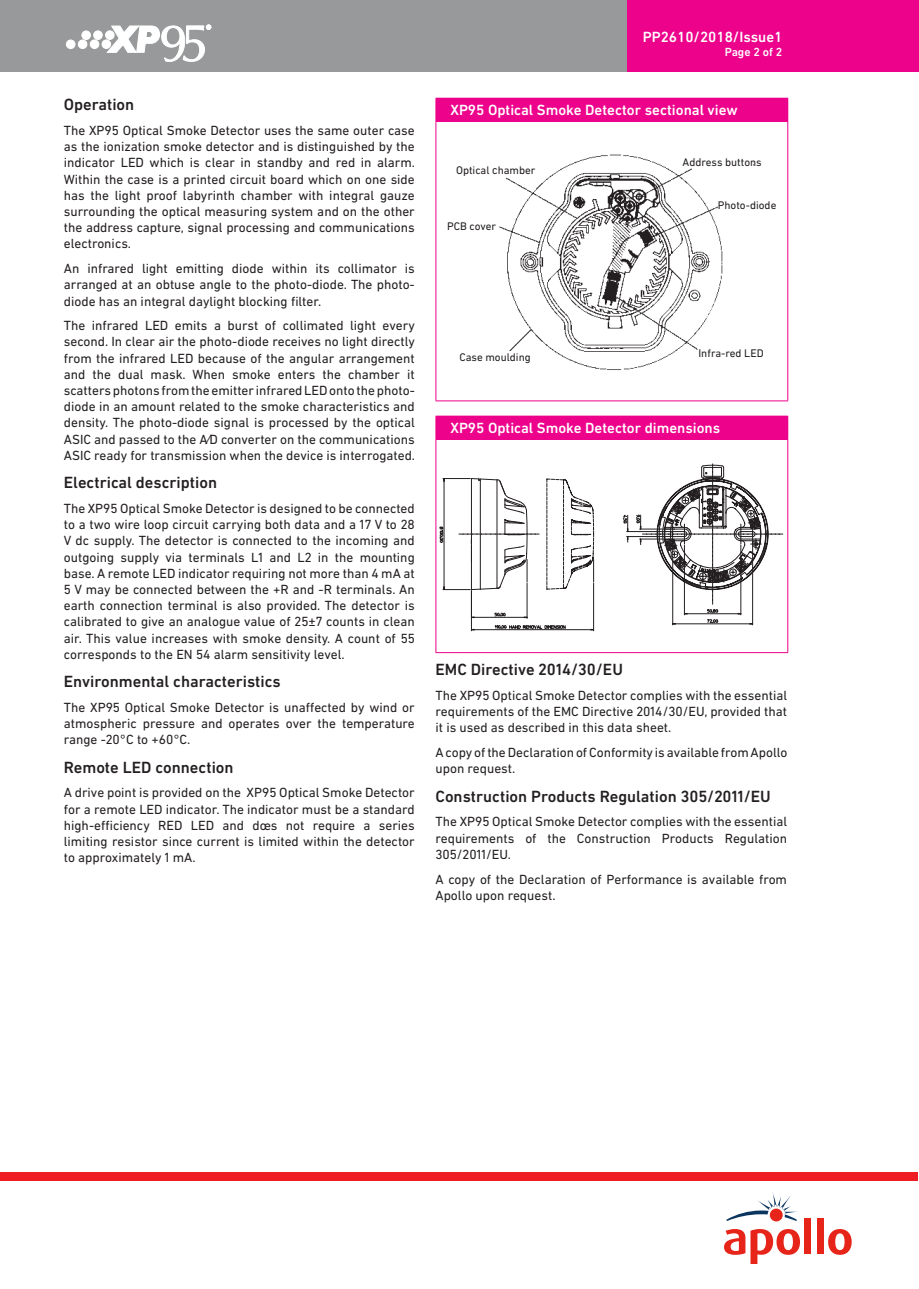
<style>
.page{position:relative;width:919px;height:1289px;background:#fff}
.page>*{position:absolute;margin:0;border:0;box-sizing:border-box;transform-origin:0 0}
.t1{font:500 16.5px "DIN Next LT Pro";color:#231f20}
.t2{font:500 15px "DIN Next LT Pro";color:#fff}
.t3{font:13.5px/16.2px "DIN Next LT Pro";color:#231f20;text-align:justify}
.t4{font:500 12px "DIN Next LT Pro";color:#fff}
.t5{font:11.25px "DIN Next LT Pro";color:#231f20}
</style>
<div class="page">
<div style="left:0;top:0;width:700px;height:71px;background:#97999a"></div>
<div style="left:627px;top:0;width:291px;height:71px;background:#ed028c"></div>
<svg style="left:724px;top:1229px;width:76px;height:34px"></svg>
<div style="left:804px;top:1218px;width:7px;height:36px;background:#e72419"></div>
<div style="left:816px;top:1218px;width:7px;height:36px;background:#e72419"></div>
<svg style="left:828px;top:1229px;width:23px;height:25px"></svg>
<svg style="left:726px;top:1192px;width:72px;height:28px"></svg>
<div style="left:0;top:1171px;width:917px;height:9px;background:#ee1d23"></div>
<div style="left:82px;top:31px;width:8px;height:8px;background:#fff;border-radius:50%"></div>
<div style="left:81px;top:31px;width:10px;height:9px;border:1px solid #fff;border-radius:50%"></div>
<div style="left:94px;top:31px;width:8px;height:8px;background:#fff;border-radius:50%"></div>
<div style="left:93px;top:30px;width:10px;height:10px;border:1px solid #fff;border-radius:50%"></div>
<div style="left:90px;top:40px;width:9px;height:8px;background:#fff;border-radius:50%"></div>
<div style="left:90px;top:40px;width:9px;height:9px;border:1px solid #fff;border-radius:50%"></div>
<div style="left:78px;top:40px;width:9px;height:9px;background:#fff;border-radius:50%"></div>
<div style="left:78px;top:40px;width:9px;height:9px;border:1px solid #fff;border-radius:50%"></div>
<div style="left:102px;top:40px;width:9px;height:8px;background:#fff;border-radius:50%"></div>
<div style="left:102px;top:39px;width:9px;height:10px;border:1px solid #fff;border-radius:50%"></div>
<div style="left:105px;top:30px;width:9px;height:10px;border:1px solid #fff;border-radius:50%"></div>
<div style="left:66px;top:40px;width:9px;height:9px;background:#fff;border-radius:50%"></div>
<div style="left:66px;top:40px;width:9px;height:9px;border:1px solid #fff;border-radius:50%"></div>
<svg style="left:106px;top:24px;width:105px;height:38px"></svg>
<div style="left:436px;top:98px;width:351px;height:23px;background:#ed028c"></div>
<hr style="left:435px;top:121px;width:353px;height:1px;background:#ed028c">
<hr style="left:435px;top:98px;width:353px;height:1px;background:#ed028c">
<svg style="left:435px;top:99px;width:1px;height:22px"></svg>
<svg style="left:787px;top:99px;width:1px;height:22px"></svg>
<hr style="left:435px;top:122px;width:1px;height:278px;background:#ed028c">
<hr style="left:787px;top:122px;width:1px;height:278px;background:#ed028c">
<hr style="left:435px;top:400px;width:353px;height:1px;background:#ed028c">
<img style="left:499px;top:154px;width:255px;height:216px">
<div style="left:456px;top:164px;width:76px;height:12px;background:#fff"></div>
<div style="left:459px;top:355px;width:76px;height:13px;background:#fff"></div>
<div style="left:682px;top:159px;width:71px;height:9px;background:#fff"></div>
<div style="left:717px;top:199px;width:58px;height:10px;background:#fff"></div>
<div style="left:689px;top:352px;width:64px;height:11px;background:#fff"></div>
<div style="left:436px;top:416px;width:351px;height:23px;background:#ed028c"></div>
<hr style="left:435px;top:439px;width:353px;height:1px;background:#ed028c">
<svg style="left:435px;top:416px;width:1px;height:23px"></svg>
<svg style="left:787px;top:416px;width:1px;height:23px"></svg>
<hr style="left:435px;top:440px;width:1px;height:212px;background:#ed028c">
<hr style="left:787px;top:440px;width:1px;height:212px;background:#ed028c">
<hr style="left:435px;top:652px;width:353px;height:1px;background:#ed028c">
<svg style="left:439px;top:464px;width:343px;height:166px"></svg>
<p class="t1" style="left:64px;top:95px;width:72px">Operation</p>
<p class="t3" style="left:64px;top:122px;width:353px">The XP95 Optical Smoke Detector uses the same outer case as the ionization smoke detector and is distinguished by the indicator LED which is clear in standby and red in alarm.<br>Within the case is a printed circuit board which on one side has the light proof labyrinth chamber with integral gauze surrounding the optical measuring system and on the other the address capture, signal processing and communications electronics.</p>
<p class="t3" style="left:64px;top:260px;width:352px">An infrared light emitting diode within its collimator is arranged at an obtuse angle to the photo-diode. The photo&shy;diode has an integral daylight blocking filter.</p>
<p class="t3" style="left:64px;top:317px;width:353px">The infrared LED emits a burst of collimated light every second. In clear air the photo-diode receives no light directly from the infrared LED because of the angular arrangement and the dual mask. When smoke enters the chamber it scatters photons from the emitter infrared LED onto the photo&shy;diode in an amount related to the smoke characteristics and density. The photo-diode signal is processed by the optical ASIC and passed to the A/D converter on the communications ASIC ready for transmission when the device is interrogated.</p>
<p class="t1" style="left:64px;top:473px;width:155px">Electrical description</p>
<p class="t3" style="left:64px;top:500px;width:352px">The XP95 Optical Smoke Detector is designed to be connected to a two wire loop circuit carrying both data and a 17 V to 28<br>V dc supply. The detector is connected to the incoming and outgoing supply via terminals L1 and L2 in the mounting base. A remote LED indicator requiring not more than 4 mA at 5 V may be connected between the +R and -R terminals. An earth connection terminal is also provided. The detector is calibrated to give an analogue value of 25±7 counts in clean air. This value increases with smoke density. A count of 55 corresponds to the EN 54 alarm sensitivity level.</p>
<p class="t1" style="left:64px;top:672px;width:218px">Environmental characteristics</p>
<p class="t3" style="left:64px;top:699px;width:352px">The XP95 Optical Smoke Detector is unaffected by wind or atmospheric pressure and operates over the temperature range -20°C to +60°C.</p>
<p class="t1" style="left:64px;top:757px;width:171px">Remote LED connection</p>
<p class="t3" style="left:64px;top:784px;width:352px">A drive point is provided on the XP95 Optical Smoke Detector for a remote LED indicator. The indicator must be a standard high-efficiency RED LED and does not require a series limiting resistor since current is limited within the detector to approximately 1 mA.</p>
<p class="t2" style="left:642px;top:28px;width:141px">PP2610/2018/Issue1</p>
<p class="t4" style="left:724px;top:45px;width:59px">Page 2 of 2</p>
<p class="t2" style="left:450px;top:102px;width:289px">XP95 Optical Smoke Detector sectional view</p>
<p class="t5" style="left:456px;top:163px;width:81px">Optical chamber</p>
<p class="t5" style="left:447px;top:219px;width:51px">PCB cover</p>
<p class="t5" style="left:459px;top:351px;width:73px">Case moulding</p>
<p class="t5" style="left:682px;top:156px;width:81px">Address buttons</p>
<p class="t5" style="left:717px;top:199px;width:60px">Photo-diode</p>
<p class="t5" style="left:698px;top:347px;width:67px">Infra-red LED</p>
<p class="t2" style="left:450px;top:419px;width:271px">XP95 Optical Smoke Detector dimensions</p>
<p class="t1" style="left:435px;top:660px;width:189px">EMC Directive 2014/30/EU</p>
<p class="t3" style="left:435px;top:687px;width:353px">The XP95 Optical Smoke Detector complies with the essential requirements of the EMC Directive 2014/30/EU, provided that it is used as described in this data sheet.</p>
<p class="t3" style="left:435px;top:744px;width:353px">A copy of the Declaration of Conformity is available from Apollo upon request.</p>
<p class="t1" style="left:435px;top:786px;width:337px">Construction Products Regulation 305/2011/EU</p>
<p class="t3" style="left:435px;top:813px;width:353px">The XP95 Optical Smoke Detector complies with the essential requirements of the Construction Products Regulation 305/2011/EU.</p>
<p class="t3" style="left:435px;top:870px;width:353px">A copy of the Declaration of Performance is available from<br>Apollo upon request.</p>
</div>
